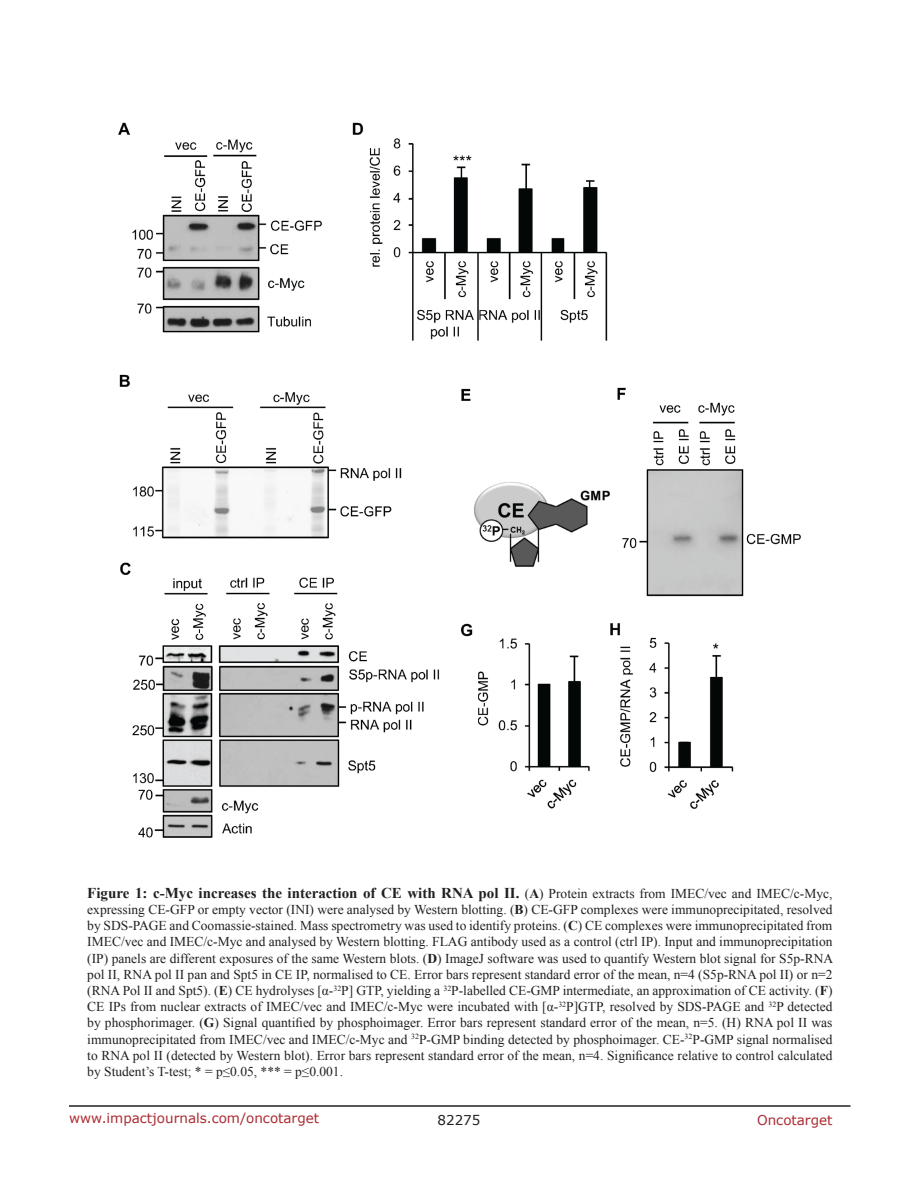
<style>
.page{position:relative;width:918px;height:1188px;background:#fff}
.page>*{position:absolute;margin:0;border:0;box-sizing:border-box;transform-origin:0 0}
.FigureText{font:700 15px "Times New Roman";color:#221f22}
.FigureText-2{font:13.5px/16.2px "Times New Roman";color:#221f22;text-align:justify}
.t1{font:13.5px "Verdana";color:#ac2b31}
.t2{font:13.5px "Verdana";color:#221f22}
.s1{font-weight:400;font-size:13.5px}
.s2{font-size:13.5px}
.s3{font-weight:700}
</style>
<div class="page">
<hr style="left:69px;top:1105px;width:781px;height:2px;background:#231f20">
<img style="left:118px;top:122px;width:683px;height:716px">
<p class="FigureText" style="left:87px;top:882px;width:747px">Figure 1: c-Myc increases the interaction of CE with RNA pol II. <span class="s1">(</span><span class="s2">A</span><span class="s1">) Protein extracts from IMEC/vec and IMEC/c-Myc,</span></p>
<p class="FigureText-2" style="left:87px;top:901px;width:747px">expressing CE-GFP or empty vector (INI) were analysed by Western blotting. (<span class="s3">B</span>) CE-GFP complexes were immunoprecipitated, resolved by SDS-PAGE and Coomassie-stained. Mass spectrometry was used to identify proteins. (<span class="s3">C</span>) CE complexes were immunoprecipitated from IMEC/vec and IMEC/c-Myc and analysed by Western blotting. FLAG antibody used as a control (ctrl IP). Input and immunoprecipitation (IP) panels are different exposures of the same Western blots. (<span class="s3">D</span>) ImageJ software was used to quantify Western blot signal for S5p-RNA pol II, RNA pol II pan and Spt5 in CE IP, normalised to CE. Error bars represent standard error of the mean, n=4 (S5p-RNA pol II) or n=2 (RNA Pol II and Spt5). (<span class="s3">E</span>) CE hydrolyses [α-<sup>32</sup>P] GTP, yielding a <sup>32</sup>P-labelled CE-GMP intermediate, an approximation of CE activity. (<span class="s3">F</span>)<br>CE IPs from nuclear extracts of IMEC/vec and IMEC/c-Myc were incubated with [α-<sup>32</sup>P]GTP, resolved by SDS-PAGE and <sup>32</sup>P detected by phosphorimager. (<span class="s3">G</span>) Signal quantified by phosphoimager. Error bars represent standard error of the mean, n=5. (H) RNA pol II was immunoprecipitated from IMEC/vec and IMEC/c-Myc and <sup>32</sup>P-GMP binding detected by phosphoimager. CE-<sup>32</sup>P-GMP signal normalised to RNA pol II (detected by Western blot). Error bars represent standard error of the mean, n=4. Significance relative to control calculated by Student’s T-test; * = p≤0.05, *** = p≤0.001.</p>
<p class="t1" style="left:69px;top:1109px;width:252px">www.impactjournals.com/oncotarget</p>
<p class="t2" style="left:438px;top:1111px;width:44px">82275</p>
<p class="t1" style="left:757px;top:1111px;width:77px">Oncotarget</p>
</div>
